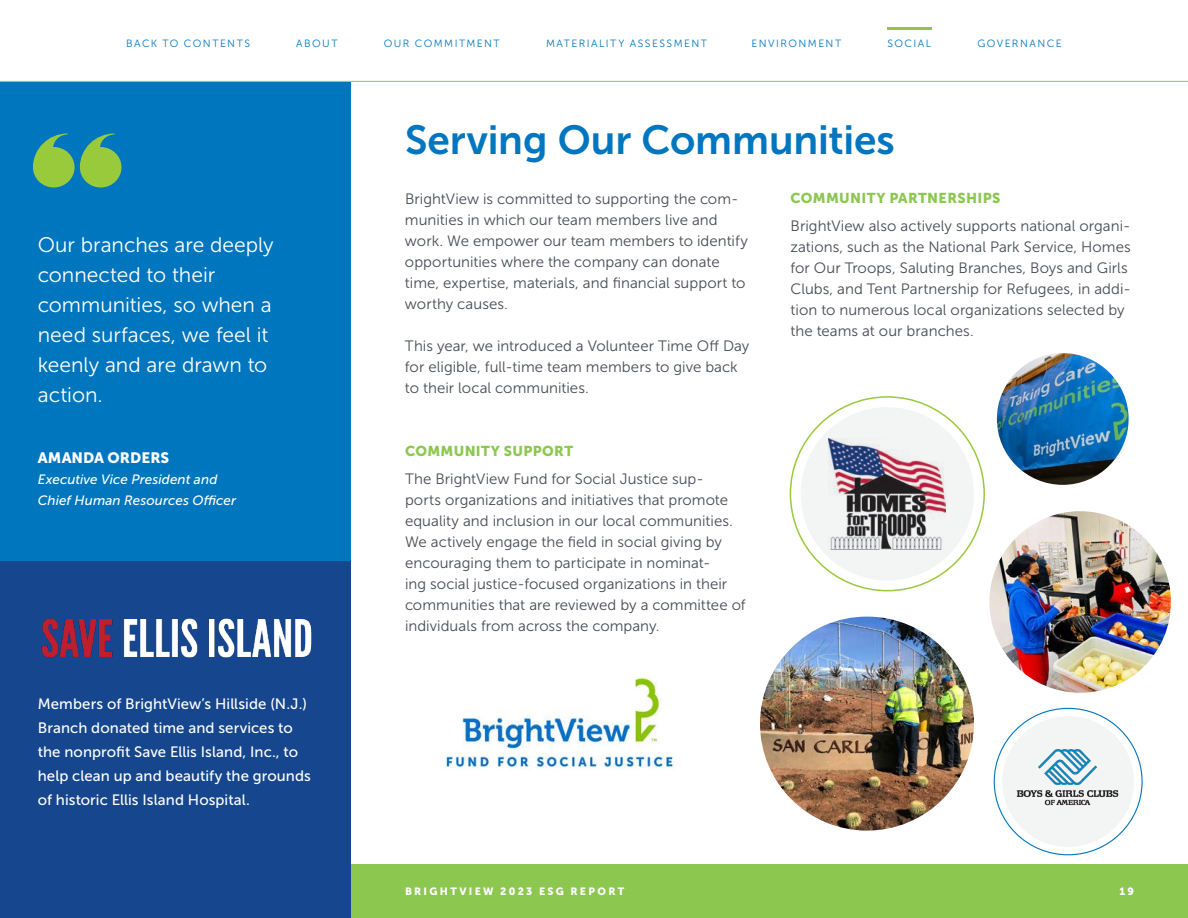
<style>
.page{position:relative;width:1188px;height:918px;background:#fff}
.page>*{position:absolute;margin:0;border:0;box-sizing:border-box;transform-origin:0 0}
.Headlines{font:40.5px "Museo Sans 700";letter-spacing:-.005em;color:#0076be}
.Side_callout_or_quot{font:21px/30px "Museo Sans 300";color:#fff}
.Text{font:15px/21px "Museo Sans 300";letter-spacing:.005em;color:#464b54}
.Text-2{font:15px/24px "Museo Sans 500";letter-spacing:.005em;color:#fff}
.Text-3{font:15px "Museo Sans 900";letter-spacing:.005em;color:#fff}
.Text_header_1{font:14.25px "Museo Sans 900";letter-spacing:.02em;color:#8cc750}
.Text-4{font:italic 13.5px/21px "Museo Sans 500";letter-spacing:.005em;color:#fff}
.t1{font:10.5px "Museo Sans 300";letter-spacing:.14em;color:#0076be}
.t2{font:10.5px "Museo Sans 900";letter-spacing:.215em;color:#fff}
</style>
<div class="page">
<div style="left:351px;top:864px;width:837px;height:54px;background:#8cc750"></div>
<hr style="left:0;top:81px;width:1188px;height:1px;background:#8cc750">
<div style="left:0;top:561px;width:351px;height:357px;background:#16468d"></div>
<div style="left:0;top:82px;width:351px;height:479px;background:#0076be"></div>
<img style="left:439px;top:677px;width:236px;height:91px">
<hr style="left:887px;top:27px;width:45px;height:3px;background:#8cc750">
<svg style="left:33px;top:134px;width:89px;height:54px"></svg>
<img style="left:41px;top:618px;width:271px;height:40px">
<img style="left:989px;top:511px;width:182px;height:182px;border-radius:91px">
<img style="left:760px;top:617px;width:214px;height:214px;border-radius:107px">
<div style="left:801px;top:407px;width:173px;height:173px;background:#f3f4f4;border-radius:50%"></div>
<img style="left:829px;top:438px;width:117px;height:111px">
<div style="left:1002px;top:716px;width:132px;height:131px;background:#f3f4f4;border-radius:50%"></div>
<img style="left:1017px;top:749px;width:102px;height:57px">
<img style="left:997px;top:353px;width:132px;height:132px">
<p class="t1" style="left:126px;top:38px;width:125px">BACK TO CONTENTS</p>
<p class="t1" style="left:296px;top:38px;width:43px">ABOUT</p>
<p class="t1" style="left:384px;top:38px;width:118px">OUR COMMITMENT</p>
<p class="t1" style="left:546px;top:38px;width:162px">MATERIALITY ASSESSMENT</p>
<p class="t1" style="left:752px;top:38px;width:91px">ENVIRONMENT</p>
<p class="t1" style="left:887px;top:38px;width:45px">SOCIAL</p>
<p class="t1" style="left:977px;top:38px;width:86px">GOVERNANCE</p>
<p class="Side_callout_or_quot" style="left:38px;top:230px;width:237px">Our branches are deeply connected to their communities, so when a need surfaces, we feel it keenly and are drawn to action.</p>
<p class="Text-3" style="left:38px;top:449px;width:133px">AMANDA ORDERS</p>
<p class="Text-4" style="left:38px;top:469px;width:200px">Executive Vice President and<br>Chief Human Resources Officer</p>
<p class="Text-2" style="left:38px;top:692px;width:275px">Members of BrightView’s Hillside (N.J.)<br>Branch donated time and services to the nonprofit Save Ellis Island, Inc., to help clean up and beautify the grounds of historic Ellis Island Hospital.</p>
<p class="Headlines" style="left:405px;top:117px;width:491px">Serving Our Communities</p>
<p class="Text_header_1" style="left:791px;top:190px;width:211px">COMMUNITY PARTNERSHIPS</p>
<p class="Text" style="left:791px;top:215px;width:342px">BrightView also actively supports national organi&shy;zations, such as the National Park Service, Homes for Our Troops, Saluting Branches, Boys and Girls Clubs, and Tent Partnership for Refugees, in addi&shy;tion to numerous local organizations selected by the teams at our branches.</p>
<p class="Text" style="left:405px;top:188px;width:344px">BrightView is committed to supporting the com&shy;munities in which our team members live and work. We empower our team members to identify opportunities where the company can donate time, expertise, materials, and financial support to worthy causes.</p>
<p class="Text" style="left:405px;top:335px;width:346px">This year, we introduced a Volunteer Time Off Day for eligible, full-time team members to give back to their local communities.</p>
<p class="Text_header_1" style="left:405px;top:443px;width:170px">COMMUNITY SUPPORT</p>
<p class="Text" style="left:405px;top:468px;width:342px">The BrightView Fund for Social Justice sup-<br>ports organizations and initiatives that promote equality and inclusion in our local communities.<br>We actively engage the field in social giving by encouraging them to participate in nominat-<br>ing social justice-focused organizations in their communities that are reviewed by a committee of individuals from across the company.</p>
<p class="t2" style="left:405px;top:885px;width:221px">BRIGHTVIEW 2023 ESG REPORT</p>
<p class="t2" style="left:1119px;top:885px;width:16px">19</p>
</div>
